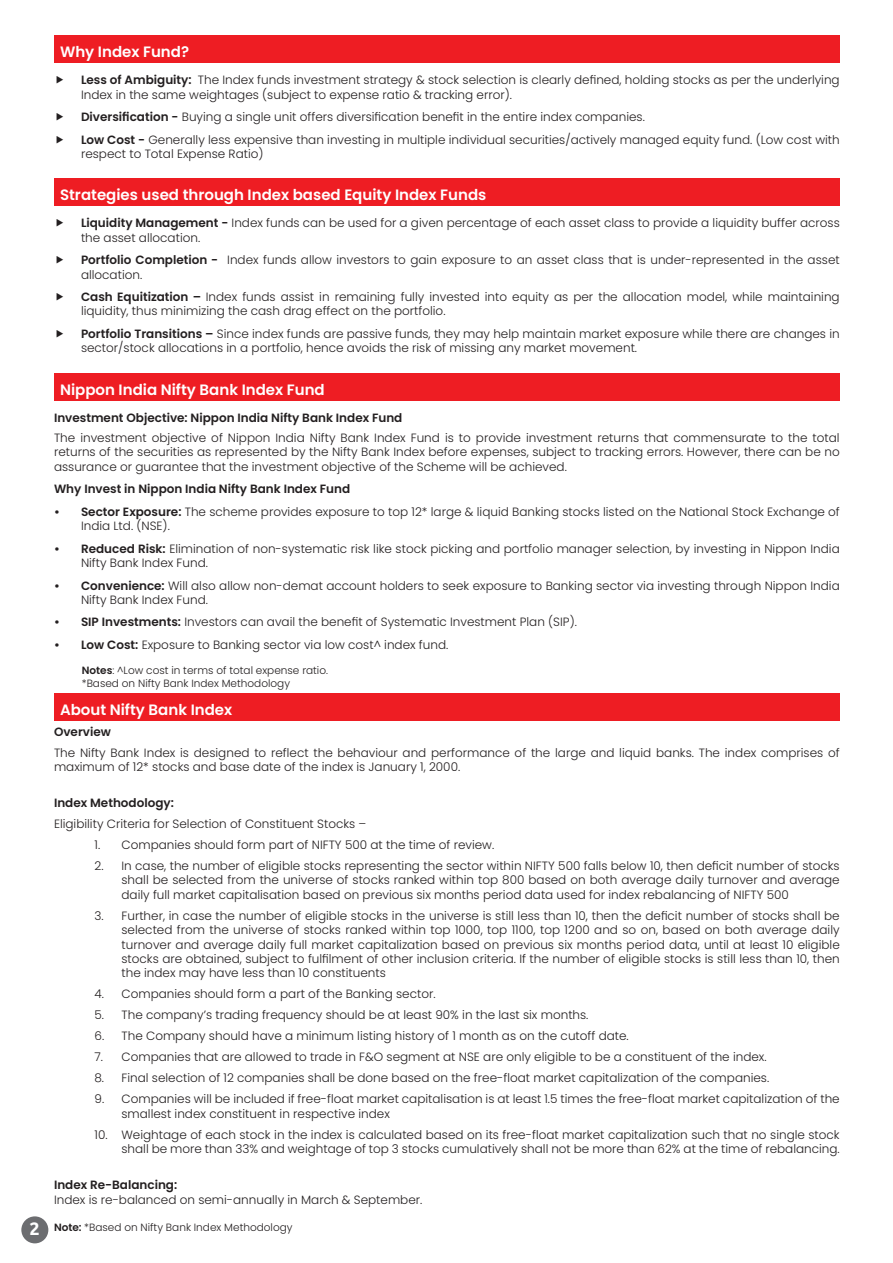
<style>
.page{position:relative;width:893px;height:1263px;background:#fff}
.page>*{position:absolute;margin:0;border:0;box-sizing:border-box;transform-origin:0 0}
.t1{font:700 18px "Ubuntu";color:#fff}
.t2{font:600 15px "Poppins";color:#fff}
.t3{font:300 12px/14.4px "Poppins";color:#231f20}
.t4{font:600 12px "Poppins";color:#231f20}
.t5{font:300 10.5px "Poppins";color:#231f20}
.s1{font-weight:600}
</style>
<div class="page">
<div style="left:21px;top:1216px;width:27px;height:27px;background:#6c6d70;border-radius:50%"></div>
<div style="left:54px;top:36px;width:786px;height:27px;background:#ee1d23"></div>
<div style="left:54px;top:178px;width:786px;height:28px;background:#ee1d23"></div>
<div style="left:54px;top:373px;width:786px;height:27px;background:#ee1d23"></div>
<div style="left:54px;top:693px;width:786px;height:27px;background:#ee1d23"></div>
<p class="t1" style="left:29px;top:1218px;width:12px">2</p>
<p class="t2" style="left:60px;top:43px;width:131px">Why Index Fund?</p>
<p class="t3" style="left:81px;top:73px;width:760px"><span class="s1">Less of Ambiguity:</span> The Index funds investment strategy &amp; stock selection is clearly defined, holding stocks as per the underlying<br>Index in the same weightages (subject to expense ratio &amp; tracking error).</p>
<p class="t3" style="left:81px;top:110px;width:565px"><span class="s1">Diversification -</span> Buying a single unit offers diversification benefit in the entire index companies.</p>
<p class="t3" style="left:81px;top:132px;width:760px"><span class="s1">Low Cost -</span> Generally less expensive than investing in multiple individual securities/actively managed equity fund. (Low cost with respect to Total Expense Ratio)</p>
<p class="t2" style="left:60px;top:186px;width:428px">Strategies used through Index based Equity Index Funds</p>
<p class="t3" style="left:81px;top:216px;width:760px"><span class="s1">Liquidity Management -</span> Index funds can be used for a given percentage of each asset class to provide a liquidity buffer across the asset allocation.</p>
<p class="t3" style="left:81px;top:253px;width:760px"><span class="s1">Portfolio Completion -</span> Index funds allow investors to gain exposure to an asset class that is under-represented in the asset allocation.</p>
<p class="t3" style="left:81px;top:290px;width:760px"><span class="s1">Cash Equitization –</span> Index funds assist in remaining fully invested into equity as per the allocation model, while maintaining liquidity, thus minimizing the cash drag effect on the portfolio.</p>
<p class="t3" style="left:81px;top:327px;width:760px"><span class="s1">Portfolio Transitions –</span> Since index funds are passive funds, they may help maintain market exposure while there are changes in sector/stock allocations in a portfolio, hence avoids the risk of missing any market movement.</p>
<p class="t2" style="left:60px;top:381px;width:266px">Nippon India Nifty Bank Index Fund</p>
<p class="t4" style="left:54px;top:410px;width:350px">Investment Objective: Nippon India Nifty Bank Index Fund</p>
<p class="t3" style="left:54px;top:431px;width:787px;text-align:justify">The investment objective of Nippon India Nifty Bank Index Fund is to provide investment returns that commensurate to the total returns of the securities as represented by the Nifty Bank Index before expenses, subject to tracking errors. However, there can be no assurance or guarantee that the investment objective of the Scheme will be achieved.</p>
<p class="t4" style="left:54px;top:482px;width:298px">Why Invest in Nippon India Nifty Bank Index Fund</p>
<p class="t3" style="left:81px;top:504px;width:760px;text-indent:-27px"><span class="s1">• Sector Exposure:</span> The scheme provides exposure to top 12* large &amp; liquid Banking stocks listed on the National Stock Exchange of<br>India Ltd. (NSE).</p>
<p class="t3" style="left:81px;top:541px;width:760px;text-indent:-27px"><span class="s1">• Reduced Risk:</span> Elimination of non-systematic risk like stock picking and portfolio manager selection, by investing in Nippon India<br>Nifty Bank Index Fund.</p>
<p class="t3" style="left:81px;top:578px;width:760px;text-indent:-27px"><span class="s1">• Convenience:</span> Will also allow non-demat account holders to seek exposure to Banking sector via investing through Nippon India<br>Nifty Bank Index Fund.</p>
<p class="t3" style="left:54px;top:615px;width:524px"><span class="s1">• SIP Investments:</span> Investors can avail the benefit of Systematic Investment Plan (SIP).</p>
<p class="t3" style="left:54px;top:638px;width:396px"><span class="s1">• Low Cost:</span> Exposure to Banking sector via low cost^ index fund.</p>
<p class="t5" style="left:82px;top:664px;width:248px"><span class="s1">Notes</span>: ^Low cost in terms of total expense ratio.</p>
<p class="t5" style="left:82px;top:677px;width:210px">*Based on Nifty Bank Index Methodology</p>
<p class="t2" style="left:60px;top:700px;width:174px">About Nifty Bank Index</p>
<p class="t4" style="left:54px;top:724px;width:58px">Overview</p>
<p class="t3" style="left:54px;top:745px;width:787px">The Nifty Bank Index is designed to reflect the behaviour and performance of the large and liquid banks. The index comprises of maximum of 12* stocks and base date of the index is January 1, 2000.</p>
<p class="t4" style="left:54px;top:796px;width:121px">Index Methodology:</p>
<p class="t3" style="left:54px;top:816px;width:314px">Eligibility Criteria for Selection of Constituent Stocks –</p>
<p class="t3" style="left:94px;top:837px;width:401px">1. Companies should form part of NIFTY 500 at the time of review.</p>
<p class="t3" style="left:122px;top:858px;width:720px;text-align:justify;text-indent:-27px">2. In case, the number of eligible stocks representing the sector within NIFTY 500 falls below 10, then deficit number of stocks shall be selected from the universe of stocks ranked within top 800 based on both average daily turnover and average daily full market capitalisation based on previous six months period data used for index rebalancing of NIFTY 500</p>
<p class="t3" style="left:122px;top:908px;width:720px;text-align:justify;text-indent:-27px">3. Further, in case the number of eligible stocks in the universe is still less than 10, then the deficit number of stocks shall be selected from the universe of stocks ranked within top 1000, top 1100, top 1200 and so on, based on both average daily turnover and average daily full market capitalization based on previous six months period data, until at least 10 eligible stocks are obtained, subject to fulfilment of other inclusion criteria. If the number of eligible stocks is still less than 10, then the index may have less than 10 constituents</p>
<p class="t3" style="left:94px;top:987px;width:343px">4. Companies should form a part of the Banking sector.</p>
<p class="t3" style="left:94px;top:1008px;width:495px">5. The company’s trading frequency should be at least 90% in the last six months.</p>
<p class="t3" style="left:94px;top:1029px;width:536px">6. The Company should have a minimum listing history of 1 month as on the cutoff date.</p>
<p class="t3" style="left:94px;top:1050px;width:674px">7. Companies that are allowed to trade in F&amp;O segment at NSE are only eligible to be a constituent of the index.</p>
<p class="t3" style="left:94px;top:1071px;width:676px">8. Final selection of 12 companies shall be done based on the free-float market capitalization of the companies.</p>
<p class="t3" style="left:122px;top:1092px;width:720px;text-indent:-27px">9. Companies will be included if free-float market capitalisation is at least 1.5 times the free-float market capitalization of the smallest index constituent in respective index</p>
<p class="t3" style="left:94px;top:1127px;width:747px;text-align:right">10. Weightage of each stock in the index is calculated based on its free-float market capitalization such that no single stock shall be more than 33% and weightage of top 3 stocks cumulatively shall not be more than 62% at the time of rebalancing.</p>
<p class="t4" style="left:54px;top:1178px;width:125px">Index Re-Balancing:</p>
<p class="t3" style="left:54px;top:1192px;width:370px">Index is re-balanced on semi-annually in March &amp; September.</p>
<p class="t5" style="left:54px;top:1221px;width:240px"><span class="s1">Note:</span> *Based on Nifty Bank Index Methodology</p>
</div>
